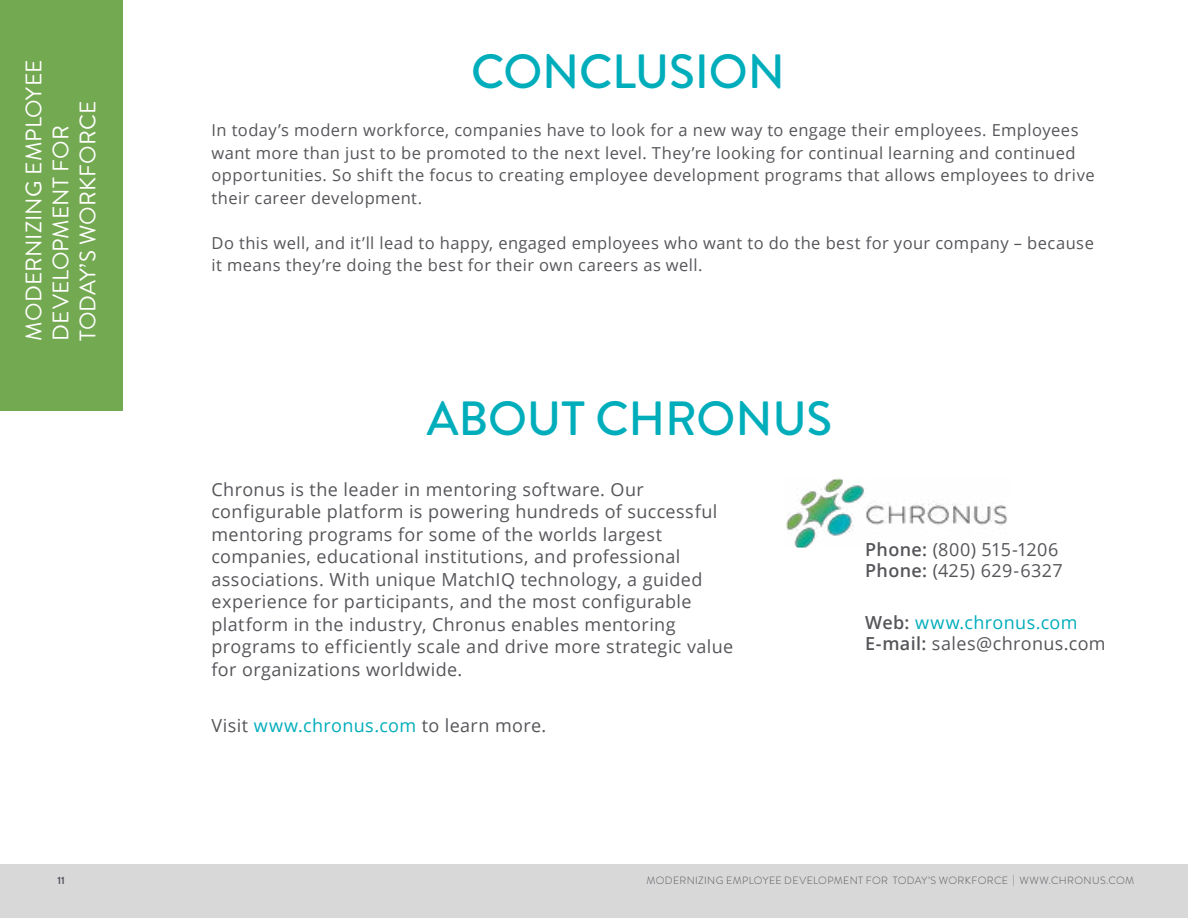
<style>
.page{position:relative;width:1188px;height:918px;background:#fff}
.page>*{position:absolute;margin:0;border:0;box-sizing:border-box;transform-origin:0 0}
.t1{font:500 48px "Brandon Grotesque";letter-spacing:-.005em;color:#00adbb}
.t2{font:22.5px/27px "Brandon Grotesque";letter-spacing:.005em;color:#fff}
.t3{font:18px/22.5px "Open Sans";letter-spacing:.02em;color:#55565a}
.t4{font:16.5px/22.5px "Open Sans";letter-spacing:.025em;color:#55565a}
.t5{font:300 10.5px "Brandon Grotesque";letter-spacing:.035em;color:#55565a}
.t6{font:700 10.5px "Brandon Grotesque";color:#55565a}
.s1{color:#00adbb}
.s2{font-weight:600}
</style>
<div class="page">
<div style="left:0;top:0;width:122px;height:411px;background:#73a950"></div>
<div style="left:0;top:864px;width:1188px;height:54px;background:#d8d8d9"></div>
<img style="left:786px;top:478px;width:221px;height:69px">
<p class="t2" style="left:21px;top:341px;width:282px;rotate:-90deg">MODERNIZING EMPLOYEE<br>DEVELOPMENT FOR<br>TODAY’S WORKFORCE</p>
<h1 class="t1" style="left:471px;top:38px;width:315px">CONCLUSION</h1>
<p class="t4" style="left:212px;top:119px;width:885px">In today’s modern workforce, companies have to look for a new way to engage their employees. Employees want more than just to be promoted to the next level. They’re looking for continual learning and continued opportunities. So shift the focus to creating employee development programs that allows employees to drive their career development.</p>
<p class="t4" style="left:212px;top:231px;width:884px">Do this well, and it’ll lead to happy, engaged employees who want to do the best for your company – because it means they’re doing the best for their own careers as well.</p>
<h1 class="t1" style="left:427px;top:385px;width:407px">ABOUT CHRONUS</h1>
<p class="t3" style="left:212px;top:478px;width:523px">Chronus is the leader in mentoring software. Our configurable platform is powering hundreds of successful mentoring programs for some of the worlds largest companies, educational institutions, and professional associations. With unique MatchIQ technology, a guided experience for participants, and the most configurable platform in the industry, Chronus enables mentoring programs to efficiently scale and drive more strategic value for organizations worldwide.</p>
<p class="t3" style="left:212px;top:713px;width:336px">Visit <span class="s1">www.chronus.com</span> to learn more.</p>
<p class="t3" style="left:865px;top:538px;width:199px;line-height:21px"><span class="s2">Phone:</span> (800) 515-1206<br><span class="s2">Phone:</span> (425) 629-6327</p>
<p class="t3" style="left:865px;top:612px;width:242px;line-height:21px"><span class="s2">Web:</span> <span class="s1">www.chronus.com<br></span><span class="s2">E-mail:</span> sales@chronus.com</p>
<p class="t6" style="left:57px;top:873px;width:9px">11</p>
<p class="t5" style="left:646px;top:874px;width:489px">MODERNIZING EMPLOYEE DEVELOPMENT FOR TODAY’S WORKFORCE | WWW.CHRONUS.COM</p>
</div>
